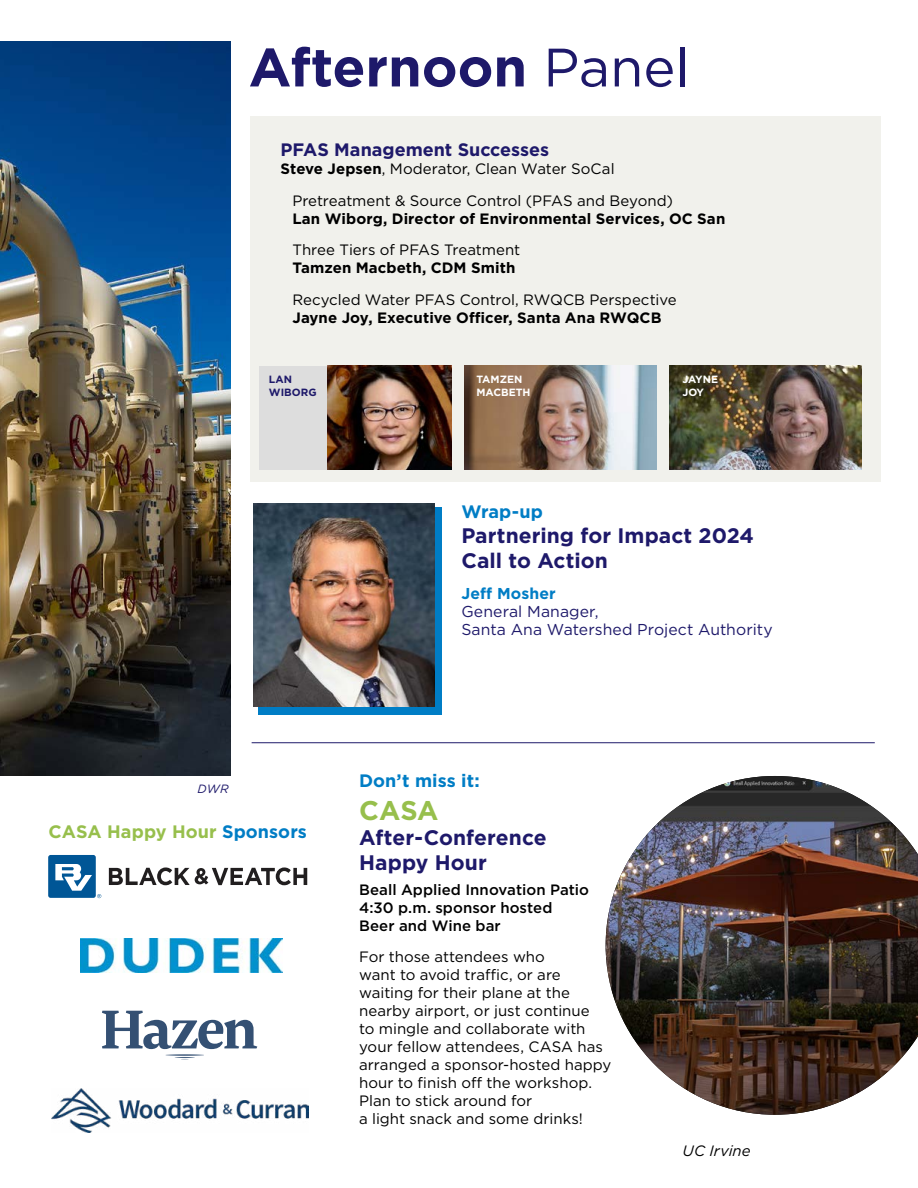
<style>
.page{position:relative;width:918px;height:1188px;background:#fff}
.page>*{position:absolute;margin:0;border:0;box-sizing:border-box;transform-origin:0 0}
.t1{font:700 54px "Gotham";color:#1e196a}
.t2{font:700 27px "Gotham";color:#97bf4c}
.t3{font:700 21px/25.2px "Gotham";letter-spacing:.005em;color:#1e196a}
.t4{font:700 18px "Gotham";color:#1e196a}
.t5{font:700 18px "Gotham";letter-spacing:.005em;color:#97bf4c}
.t6{font:700 18px "Gotham";color:#007dc5}
.t7{font:15.75px/18px "Gotham";letter-spacing:.005em;color:#1e196a}
.t8{font:700 15.75px "Gotham";letter-spacing:.01em;color:#007dc5}
.t9{font:15px/18px "Gotham";color:#000}
.t10{font:700 15px "Gotham";letter-spacing:.005em;color:#000}
.t11{font:500 15px/18px "Gotham";letter-spacing:.005em;color:#000}
.t12{font:italic 15px "Gotham";color:#000}
.t13{font:italic 12px "Gotham";color:#1e196a}
.t14{font:700 10.5px/12.6px "Gotham";color:#fff}
.t15{font:700 10.5px/12.6px "Gotham";color:#1e196a}
.s1{font-weight:400}
.s2{font-weight:700}
.s3{color:#007dc5}
</style>
<div class="page">
<div style="left:251px;top:116px;width:630px;height:366px;background:#f1f1ec"></div>
<img style="left:0;top:42px;width:230px;height:734px">
<div style="left:259px;top:366px;width:192px;height:103px;background:#ddd"></div>
<img style="left:327px;top:366px;width:124px;height:103px">
<img style="left:465px;top:366px;width:191px;height:103px">
<img style="left:670px;top:366px;width:192px;height:103px">
<hr style="left:252px;top:742px;width:623px;height:1px;background:#1e196a">
<img style="left:606px;top:776px;width:312px;height:339px">
<div style="left:258px;top:507px;width:183px;height:207px;background:#007dc5"></div>
<img style="left:254px;top:503px;width:181px;height:204px">
<img style="left:81px;top:938px;width:201px;height:34px">
<svg style="left:102px;top:1011px;width:155px;height:48px"></svg>
<img style="left:51px;top:1088px;width:257px;height:45px">
<svg style="left:109px;top:867px;width:198px;height:18px"></svg>
<div style="left:48px;top:855px;width:48px;height:43px;background:#005696;border-radius:2px"></div>
<svg style="left:55px;top:864px;width:46px;height:34px"></svg>
<h1 class="t1" style="left:249px;top:32px;width:442px">Afternoon <span class="s1">Panel</span></h1>
<p class="t4" style="left:281px;top:138px;width:270px">PFAS Management Successes</p>
<p class="t9" style="left:292px;top:153px;width:382px;line-height:31.5px;text-indent:-12px"><span class="s2">Steve Jepsen</span>, Moderator, Clean Water SoCal<br>Pretreatment &amp; Source Control (PFAS and Beyond)</p>
<p class="t10" style="left:292px;top:208px;width:434px">Lan Wiborg, Director of Environmental Services, OC San</p>
<p class="t9" style="left:292px;top:241px;width:229px">Three Tiers of PFAS Treatment</p>
<p class="t10" style="left:292px;top:258px;width:225px">Tamzen Macbeth, CDM Smith</p>
<p class="t9" style="left:292px;top:290px;width:386px">Recycled Water PFAS Control, RWQCB Perspective</p>
<p class="t10" style="left:292px;top:307px;width:371px">Jayne Joy, Executive Officer, Santa Ana RWQCB</p>
<p class="t15" style="left:269px;top:373px;width:49px">LAN<br>WIBORG</p>
<p class="t14" style="left:476px;top:373px;width:56px">TAMZEN<br>MACBETH</p>
<p class="t14" style="left:682px;top:373px;width:37px">JAYNE<br>JOY</p>
<p class="t6" style="left:461px;top:500px;width:83px">Wrap-up</p>
<h3 class="t3" style="left:461px;top:523px;width:294px">Partnering for Impact 2024<br>Call to Action</h3>
<p class="t8" style="left:461px;top:583px;width:96px">Jeff Mosher</p>
<p class="t7" style="left:461px;top:602px;width:313px">General Manager,<br>Santa Ana Watershed Project Authority</p>
<p class="t13" style="left:198px;top:781px;width:33px">DWR</p>
<p class="t5" style="left:49px;top:819px;width:260px">CASA Happy Hour <span class="s3">Sponsors</span></p>
<p class="t6" style="left:359px;top:769px;width:122px">Don’t miss it:</p>
<h2 class="t2" style="left:359px;top:792px;width:81px">CASA</h2>
<h3 class="t3" style="left:359px;top:825px;width:189px">After-Conference<br>Happy Hour</h3>
<p class="t11" style="left:359px;top:880px;width:231px">Beall Applied Innovation Patio<br>4:30 p.m. sponsor hosted<br>Beer and Wine bar</p>
<p class="t9" style="left:359px;top:948px;width:254px">For those attendees who<br>want to avoid traffic, or are waiting for their plane at the nearby airport, or just continue<br>to mingle and collaborate with your fellow attendees, CASA has arranged a sponsor-hosted happy hour to finish off the workshop.<br>Plan to stick around for<br>a light snack and some drinks!</p>
<p class="t12" style="left:683px;top:1141px;width:70px">UC Irvine</p>
</div>
